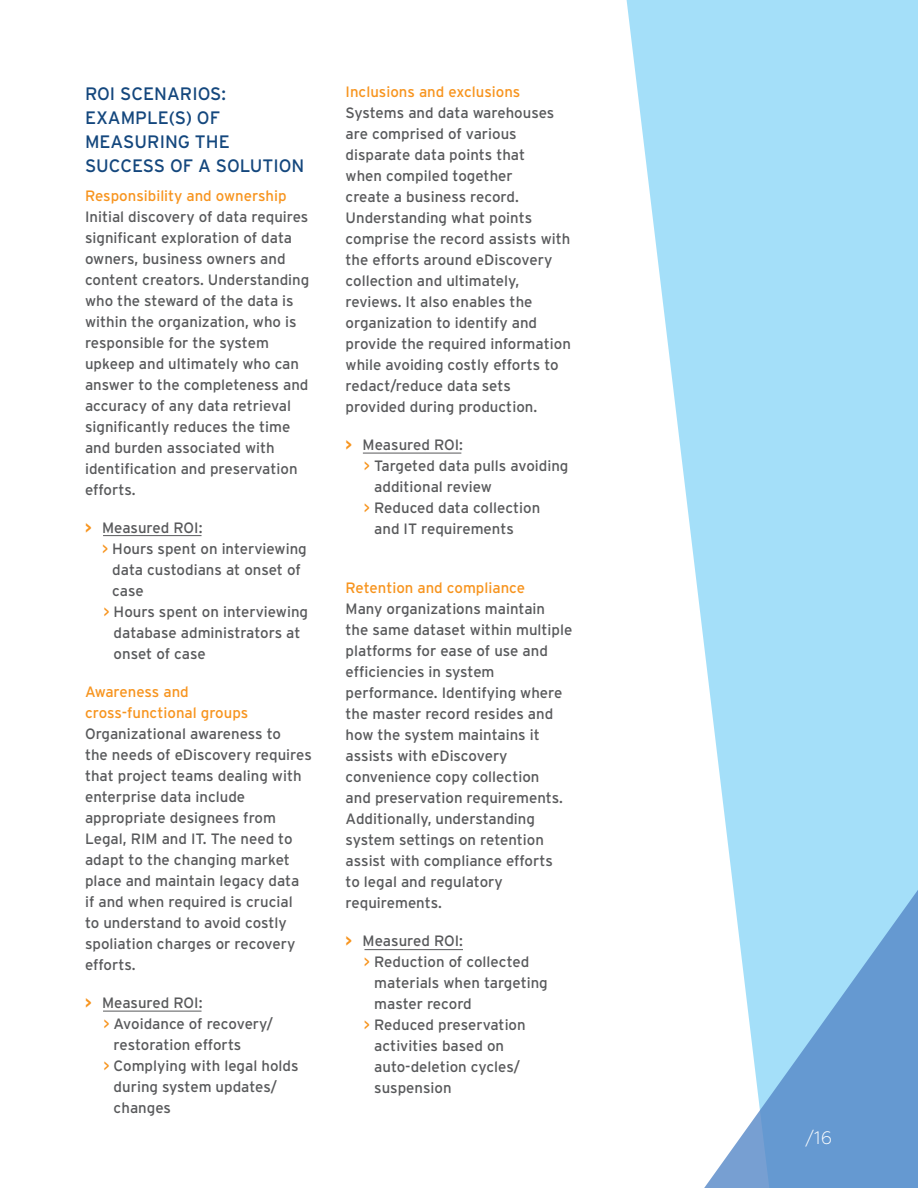
<style>
.page{position:relative;width:918px;height:1188px;background:#fff}
.page>*{position:absolute;margin:0;border:0;box-sizing:border-box;transform-origin:0 0}
.t1{font:18px/24px "Interstate";color:#14477d}
.t2{font:300 18px "Geometria";color:#fff}
.t3{font:15px/21px "Interstate";color:#58595b}
.t4{font:15px/21px "Interstate";color:#f7941e}
.s1{font-weight:700;color:#f7941e}
.s2{color:#f7941e}
</style>
<div class="page">
<svg style="left:626px;top:0;width:292px;height:890px;fill:#a4dff9"></svg>
<svg style="left:704px;top:890px;width:214px;height:298px"></svg>
<hr style="left:103px;top:535px;width:99px;height:1px;background:#58595b">
<hr style="left:103px;top:1011px;width:99px;height:1px;background:#58595b">
<hr style="left:364px;top:949px;width:99px;height:1px;background:#58595b">
<hr style="left:363px;top:453px;width:98px;height:1px;background:#58595b">
<p class="t1" style="left:85px;top:81px;width:221px">ROI SCENARIOS:<br>EXAMPLE(S) OF<br>MEASURING THE<br>SUCCESS OF A SOLUTION</p>
<p class="t4" style="left:85px;top:185px;width:203px">Responsibility and ownership</p>
<p class="t3" style="left:85px;top:206px;width:226px">Initial discovery of data requires significant exploration of data owners, business owners and content creators. Understanding who the steward of the data is within the organization, who is responsible for the system upkeep and ultimately who can answer to the completeness and accuracy of any data retrieval significantly reduces the time and burden associated with identification and preservation efforts.</p>
<p class="t3" style="left:85px;top:517px;width:119px"><span class="s1">&gt;</span> Measured ROI:</p>
<p class="t3" style="left:102px;top:538px;width:206px"><span class="s2">&gt;</span> Hours spent on interviewing</p>
<p class="t3" style="left:112px;top:559px;width:190px">data custodians at onset of</p>
<p class="t3" style="left:112px;top:580px;width:33px">case</p>
<p class="t3" style="left:103px;top:601px;width:206px"><span class="s2">&gt;</span> Hours spent on interviewing</p>
<p class="t3" style="left:114px;top:622px;width:188px">database administrators at</p>
<p class="t3" style="left:114px;top:643px;width:93px">onset of case</p>
<p class="t4" style="left:85px;top:681px;width:165px">Awareness and cross-functional groups</p>
<p class="t3" style="left:85px;top:723px;width:228px">Organizational awareness to<br>the needs of eDiscovery requires that project teams dealing with enterprise data include appropriate designees from<br>Legal, RIM and IT. The need to adapt to the changing market place and maintain legacy data if and when required is crucial<br>to understand to avoid costly spoliation charges or recovery efforts.</p>
<p class="t3" style="left:85px;top:992px;width:119px"><span class="s1">&gt;</span> Measured ROI:</p>
<p class="t3" style="left:103px;top:1013px;width:171px"><span class="s2">&gt;</span> Avoidance of recovery/</p>
<p class="t3" style="left:114px;top:1034px;width:129px">restoration efforts</p>
<p class="t3" style="left:103px;top:1055px;width:197px"><span class="s2">&gt;</span> Complying with legal holds</p>
<p class="t3" style="left:114px;top:1076px;width:165px">during system updates/</p>
<p class="t3" style="left:114px;top:1097px;width:59px">changes</p>
<p class="t4" style="left:346px;top:81px;width:176px">Inclusions and exclusions</p>
<p class="t3" style="left:346px;top:102px;width:227px">Systems and data warehouses are comprised of various disparate data points that<br>when compiled together<br>create a business record.<br>Understanding what points comprise the record assists with the efforts around eDiscovery collection and ultimately, reviews. It also enables the organization to identify and provide the required information while avoiding costly efforts to redact/reduce data sets provided during production.</p>
<p class="t3" style="left:346px;top:434px;width:119px"><span class="s1">&gt;</span> Measured ROI:</p>
<p class="t3" style="left:364px;top:455px;width:206px"><span class="s2">&gt;</span> Targeted data pulls avoiding</p>
<p class="t3" style="left:374px;top:476px;width:119px">additional review</p>
<p class="t3" style="left:364px;top:497px;width:178px"><span class="s2">&gt;</span> Reduced data collection</p>
<p class="t3" style="left:374px;top:518px;width:141px">and IT requirements</p>
<p class="t4" style="left:346px;top:577px;width:181px">Retention and compliance</p>
<p class="t3" style="left:346px;top:598px;width:228px">Many organizations maintain<br>the same dataset within multiple platforms for ease of use and efficiencies in system performance. Identifying where the master record resides and how the system maintains it assists with eDiscovery convenience copy collection<br>and preservation requirements.<br>Additionally, understanding system settings on retention assist with compliance efforts<br>to legal and regulatory requirements.</p>
<p class="t3" style="left:346px;top:930px;width:119px"><span class="s1">&gt;</span> Measured ROI:</p>
<p class="t3" style="left:364px;top:951px;width:167px"><span class="s2">&gt;</span> Reduction of collected</p>
<p class="t3" style="left:374px;top:972px;width:175px">materials when targeting</p>
<p class="t3" style="left:374px;top:993px;width:99px">master record</p>
<p class="t3" style="left:364px;top:1014px;width:163px"><span class="s2">&gt;</span> Reduced preservation</p>
<p class="t3" style="left:374px;top:1035px;width:131px">activities based on</p>
<p class="t3" style="left:374px;top:1056px;width:148px">auto-deletion cycles/</p>
<p class="t3" style="left:374px;top:1077px;width:79px">suspension</p>
<p class="t2" style="left:805px;top:1128px;width:29px">/16</p>
</div>
